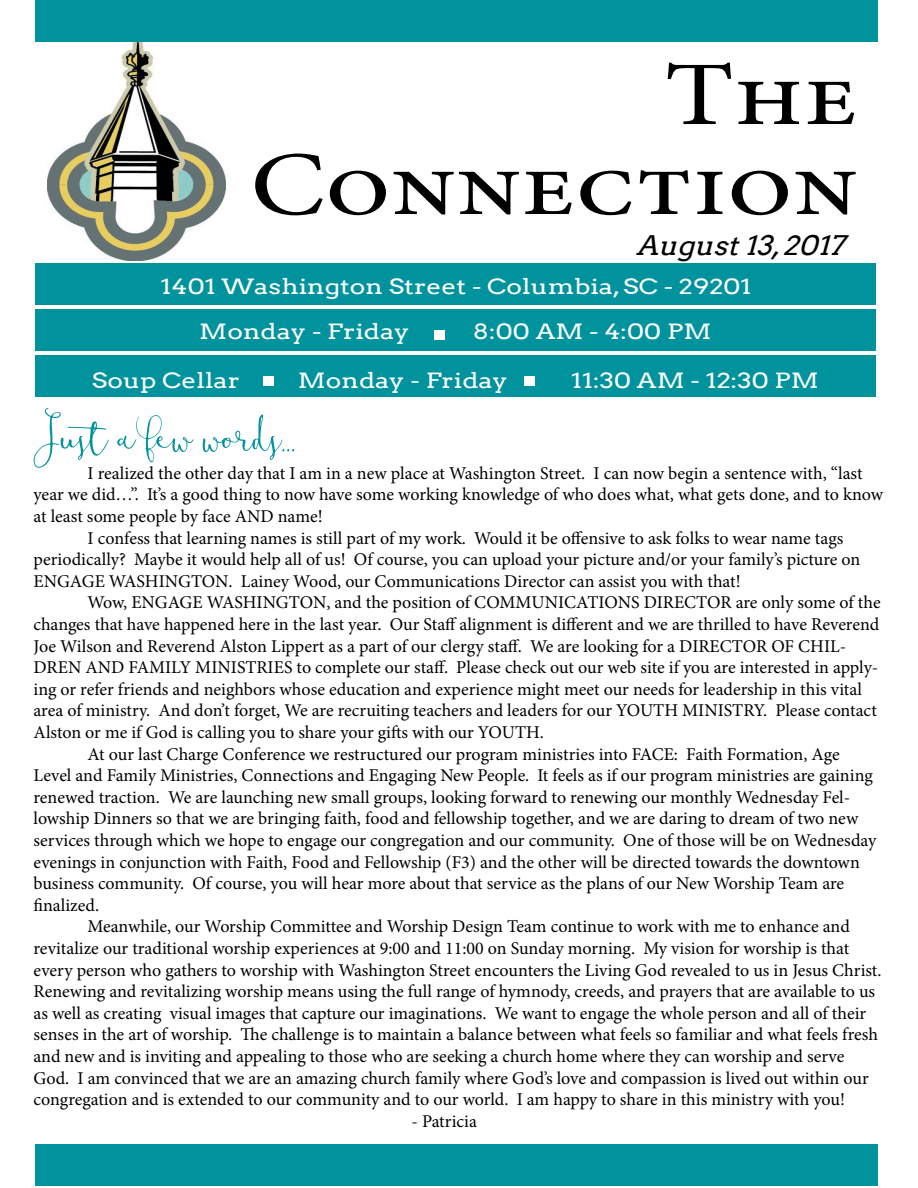
<style>
.page{position:relative;width:918px;height:1188px;background:#fff}
.page>*{position:absolute;margin:0;border:0;box-sizing:border-box;transform-origin:0 0}
.t1{font:90.9px/90px "Minion Pro";color:#000;text-align:right;scale:1.24 1}
.t2{font:52.5px "Modesty Regular By MCT";color:#00939d}
.t3{font:italic 27px "Arvo";color:#000;scale:1.07 1}
.t4{font:21px/44.8px "Arvo";color:#fff;scale:1.25 1}
.t5{font:18px "Minion Pro";color:#000}
.t6{font:18px "Minion Pro";letter-spacing:-.02em;color:#000}
.t7{font:18px "Minion Pro";letter-spacing:-.06em;color:#000}
</style>
<div class="page">
<div style="left:35px;top:263px;width:841px;height:42px;background:#00939d"></div>
<div style="left:35px;top:1144px;width:842px;height:42px;background:#00939d"></div>
<img style="left:47px;top:42px;width:179px;height:219px">
<div style="left:35px;top:0;width:842px;height:42px;background:#00939d"></div>
<div style="left:35px;top:309px;width:841px;height:42px;background:#00939d"></div>
<div style="left:35px;top:355px;width:841px;height:42px;background:#00939d"></div>
<div style="left:263px;top:376px;width:11px;height:9px;background:#fff"></div>
<div style="left:524px;top:376px;width:11px;height:9px;background:#fff"></div>
<div style="left:435px;top:330px;width:10px;height:9px;background:#fff"></div>
<h1 class="t1" style="left:250px;top:50px;width:492px">The<br>Connection</h1>
<h3 class="t3" style="left:636px;top:229px;width:204px">August13,2017</h3>
<p class="t4" style="left:199px;top:264px;width:443px;text-indent:-39px">1401 Washington Street - Columbia, SC - 29201<br>Monday - Friday</p>
<p class="t4" style="left:473px;top:309px;width:192px">8:00 AM - 4:00 PM</p>
<p class="t4" style="left:92px;top:358px;width:120px">Soup Cellar</p>
<p class="t4" style="left:298px;top:358px;width:170px">Monday - Friday</p>
<p class="t4" style="left:571px;top:358px;width:200px">11:30 AM - 12:30 PM</p>
<h2 class="t2" style="left:34px;top:403px;width:264px">Just a few words...</h2>
<p class="t5" style="left:88px;top:461px;width:776px">I realized the other day that I am in a new place at Washington Street. I can now begin a sentence with, “last</p>
<p class="t5" style="left:34px;top:483px;width:851px">year we did…”. It’s a good thing to now have some working knowledge of who does what, what gets done, and to know</p>
<p class="t5" style="left:34px;top:504px;width:291px">at least some people by face AND name!</p>
<p class="t5" style="left:88px;top:526px;width:757px">I confess that learning names is still part of my work. Would it be offensive to ask folks to wear name tags</p>
<p class="t5" style="left:34px;top:547px;width:828px">periodically? Maybe it would help all of us! Of course, you can upload your picture and/or your family’s picture on</p>
<p class="t5" style="left:34px;top:569px;width:709px">ENGAGE WASHINGTON. Lainey Wood, our Communications Director can assist you with that!</p>
<p class="t5" style="left:88px;top:591px;width:795px">Wow, ENGAGE WASHINGTON, and the position of COMMUNICATIONS DIRECTOR are only some of the</p>
<p class="t5" style="left:34px;top:612px;width:847px">changes that have happened here in the last year. Our Staff alignment is different and we are thrilled to have Reverend</p>
<p class="t5" style="left:34px;top:634px;width:814px">Joe Wilson and Reverend Alston Lippert as a part of our clergy staff. We are looking for a DIRECTOR OF CHIL-</p>
<p class="t5" style="left:34px;top:655px;width:846px">DREN AND FAMILY MINISTRIES to complete our staff. Please check out our web site if you are interested in apply-</p>
<p class="t5" style="left:34px;top:677px;width:830px">ing or refer friends and neighbors whose education and experience might meet our needs for leadership in this vital</p>
<p class="t5" style="left:34px;top:699px;width:845px">area of ministry. And don’t forget, We are recruiting teachers and leaders for our YOUTH MINISTRY. Please contact</p>
<p class="t5" style="left:34px;top:720px;width:512px">Alston or me if God is calling you to share your gifts with our YOUTH.</p>
<p class="t6" style="left:88px;top:742px;width:754px">At our last Charge Conference we restructured our program ministries into FACE: Faith Formation, Age</p>
<p class="t5" style="left:34px;top:763px;width:841px">Level and Family Ministries, Connections and Engaging New People. It feels as if our program ministries are gaining</p>
<p class="t5" style="left:34px;top:785px;width:818px">renewed traction. We are launching new small groups, looking forward to renewing our monthly Wednesday Fel-</p>
<p class="t5" style="left:34px;top:807px;width:827px">lowship Dinners so that we are bringing faith, food and fellowship together, and we are daring to dream of two new</p>
<p class="t5" style="left:34px;top:828px;width:845px">services through which we hope to engage our congregation and our community. One of those will be on Wednesday</p>
<p class="t5" style="left:34px;top:850px;width:828px">evenings in conjunction with Faith, Food and Fellowship (F3) and the other will be directed towards the downtown</p>
<p class="t6" style="left:34px;top:871px;width:812px">business community. Of course, you will hear more about that service as the plans of our New Worship Team are</p>
<p class="t5" style="left:34px;top:893px;width:67px">finalized.</p>
<p class="t7" style="left:88px;top:915px;width:764px">Meanwhile, our Worship Committee and Worship Design Team continue to work with me to enhance and</p>
<p class="t5" style="left:34px;top:936px;width:817px">revitalize our traditional worship experiences at 9:00 and 11:00 on Sunday morning. My vision for worship is that</p>
<p class="t5" style="left:34px;top:958px;width:850px">every person who gathers to worship with Washington Street encounters the Living God revealed to us in Jesus Christ.</p>
<p class="t5" style="left:34px;top:979px;width:843px">Renewing and revitalizing worship means using the full range of hymnody, creeds, and prayers that are available to us</p>
<p class="t5" style="left:34px;top:1001px;width:834px">as well as creating visual images that capture our imaginations. We want to engage the whole person and all of their</p>
<p class="t5" style="left:34px;top:1023px;width:846px">senses in the art of worship. The challenge is to maintain a balance between what feels so familiar and what feels fresh</p>
<p class="t5" style="left:34px;top:1044px;width:812px">and new and is inviting and appealing to those who are seeking a church home where they can worship and serve</p>
<p class="t5" style="left:34px;top:1066px;width:837px">God. I am convinced that we are an amazing church family where God’s love and compassion is lived out within our</p>
<p class="t5" style="left:34px;top:1087px;width:813px">congregation and is extended to our community and to our world. I am happy to share in this ministry with you!</p>
<p class="t5" style="left:412px;top:1109px;width:67px">- Patricia</p>
</div>
